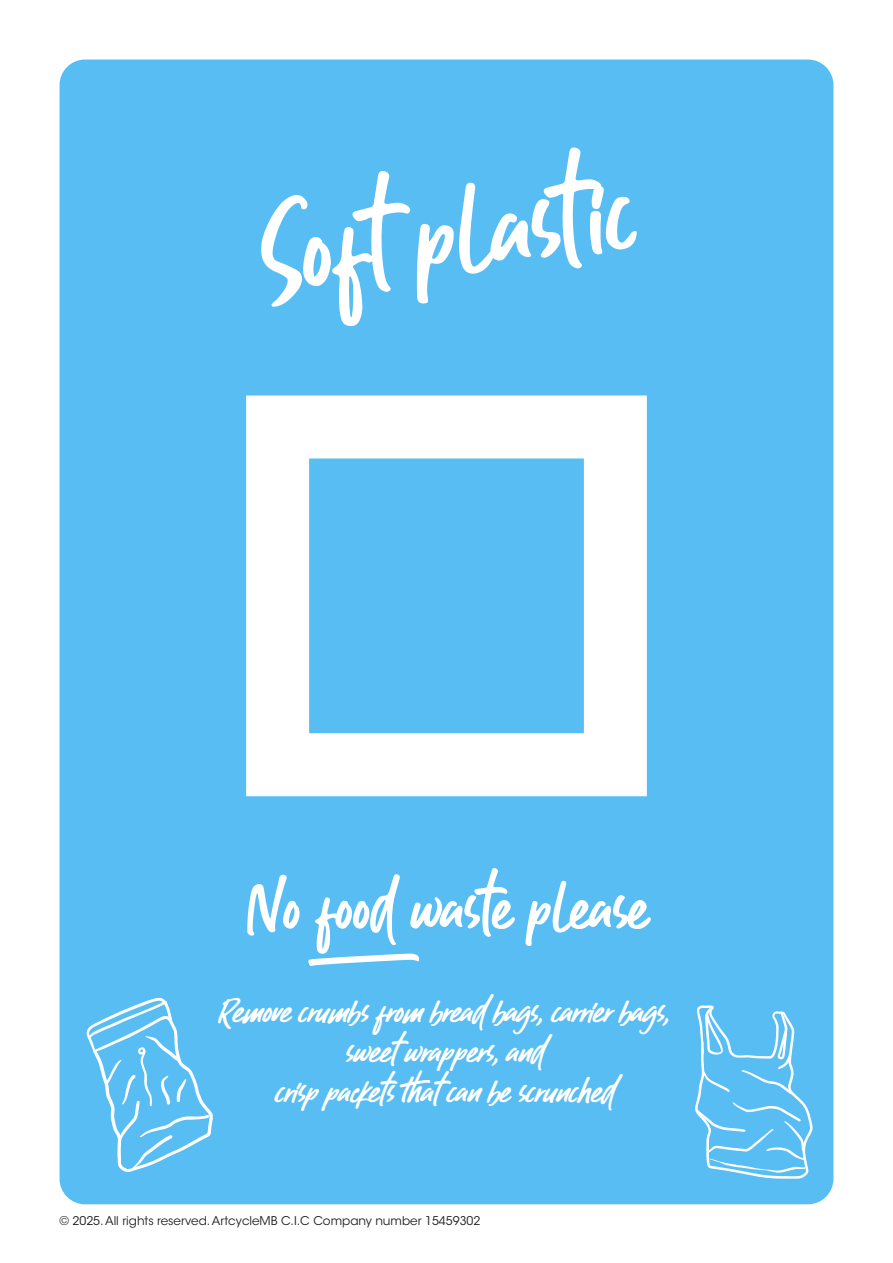
<style>
.page{position:relative;width:893px;height:1263px;background:#fff}
.page>*{position:absolute;margin:0;border:0;box-sizing:border-box;transform-origin:0 0}
.t1{font:112.2px "Guthen Bloots Basic";color:#fff}
.t2{font:73.05px "Guthen Bloots Swash";color:#fff}
.t3{font:64.05px "Guthen Bloots Basic";color:#fff}
.t4{font:33px/39.6px "Guthen Bloots Slant";color:#fff;text-align:center}
.t5{font:12px "ITC Avant Garde Std";color:#231f20}
</style>
<div class="page">
<div style="left:60px;top:60px;width:773px;height:1144px;background:#57bdf3;border-radius:26px"></div>
<div style="left:246px;top:395px;width:401px;height:401px;border:63px solid #fff"></div>
<svg style="left:695px;top:1005px;width:118px;height:174px"></svg>
<svg style="left:86px;top:997px;width:127px;height:175px"></svg>
<p class="t1" style="left:255px;top:185px;width:376px;rotate:-7deg">Soft plastic</p>
<p class="t3" style="left:247px;top:867px;width:403px">No food waste please</p>
<p class="t2" style="left:305px;top:927px;width:120px">s</p>
<p class="t4" style="left:221px;top:990px;width:452px">Remove crumbs from bread bags, carrier bags, sweet wrappers, and<br>crisp packets that can be scrunched</p>
<p class="t5" style="left:60px;top:1213px;width:422px">© 2025. All rights reserved. ArtcycleMB C.I.C Company number 15459302</p>
</div>
